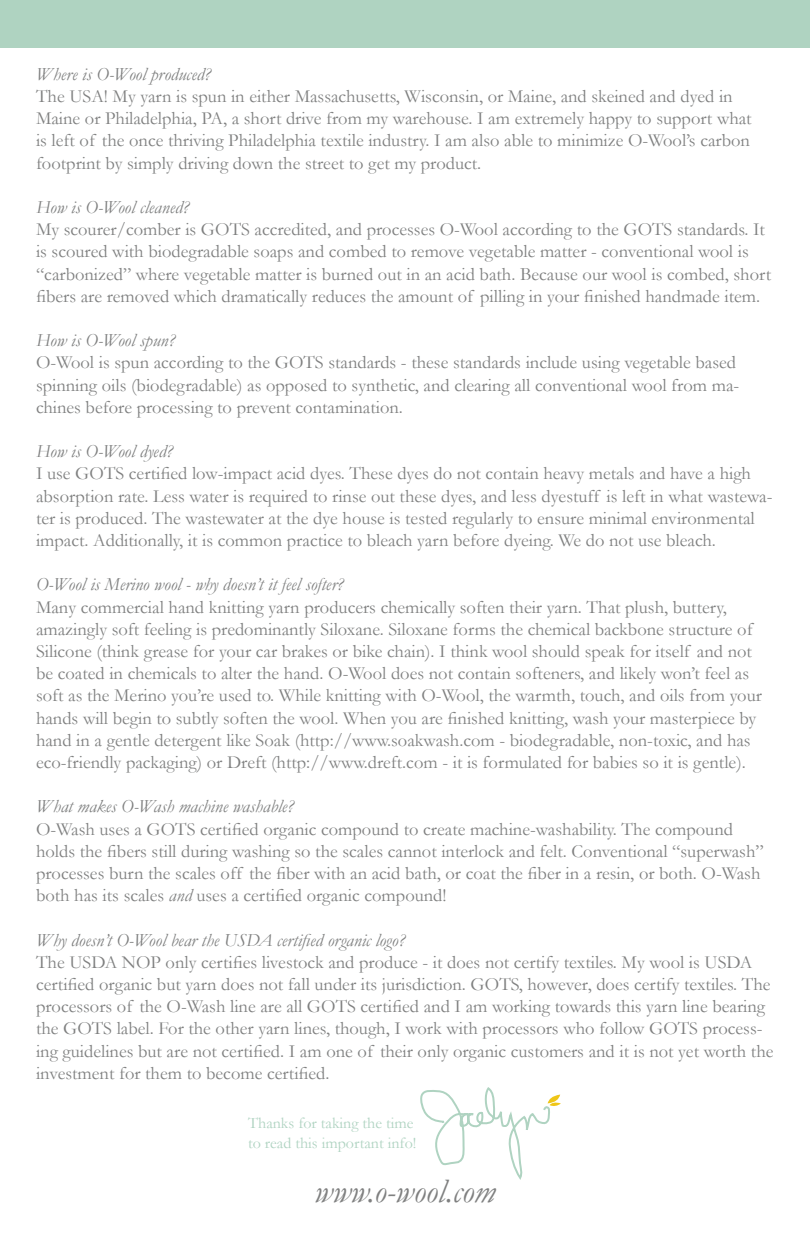
<style>
.page{position:relative;width:810px;height:1242px;background:#fff}
.page>*{position:absolute;margin:0;border:0;box-sizing:border-box;transform-origin:0 0}
.t1{font:italic 34px "Garamond";color:#7f8080}
.t2{font:18.4px/22.2px "Garamond";color:#7f8080}
.t3{font:italic 18.4px "Garamond";color:#7f8080}
.t4{font:16px/19.2px "Garamond";color:#afd3c1}
.s1{font-style:italic}
</style>
<div class="page">
<div style="left:0;top:0;width:810px;height:48px;background:#afd3c1"></div>
<svg style="left:420px;top:1087px;width:141px;height:93px"></svg>
<p class="t3" style="left:36px;top:63px;width:177px">Where is O-Wool produced?</p>
<p class="t2" style="left:36px;top:85px;width:717px">The USA! My yarn is spun in either Massachusetts, Wisconsin, or Maine, and skeined and dyed in Maine or Philadelphia, PA, a short drive from my warehouse. I am extremely happy to support what is left of the once thriving Philadelphia textile industry. I am also able to minimize O-Wool’s carbon footprint by simply driving down the street to get my product.</p>
<p class="t3" style="left:36px;top:196px;width:155px">How is O-Wool cleaned?</p>
<p class="t2" style="left:36px;top:218px;width:737px">My scourer/comber is GOTS accredited, and processes O-Wool according to the GOTS standards. It is scoured with biodegradable soaps and combed to remove vegetable matter - conventional wool is “carbonized” where vegetable matter is burned out in an acid bath. Because our wool is combed, short fibers are removed which dramatically reduces the amount of pilling in your finished handmade item.</p>
<p class="t3" style="left:36px;top:329px;width:141px">How is O-Wool spun?</p>
<p class="t2" style="left:36px;top:351px;width:705px">O-Wool is spun according to the GOTS standards - these standards include using vegetable based spinning oils (biodegradable) as opposed to synthetic, and clearing all conventional wool from ma&shy;chines before processing to prevent contamination.</p>
<p class="t3" style="left:36px;top:440px;width:138px">How is O-Wool dyed?</p>
<p class="t2" style="left:36px;top:462px;width:738px">I use GOTS certified low-impact acid dyes. These dyes do not contain heavy metals and have a high absorption rate. Less water is required to rinse out these dyes, and less dyestuff is left in what wastewa&shy;ter is produced. The wastewater at the dye house is tested regularly to ensure minimal environmental impact. Additionally, it is common practice to bleach yarn before dyeing. We do not use bleach.</p>
<p class="t3" style="left:36px;top:574px;width:309px">O-Wool is Merino wool - why doesn’t it feel softer?</p>
<p class="t2" style="left:36px;top:596px;width:727px">Many commercial hand knitting yarn producers chemically soften their yarn. That plush, buttery, amazingly soft feeling is predominantly Siloxane. Siloxane forms the chemical backbone structure of Silicone (think grease for your car brakes or bike chain). I think wool should speak for itself and not be coated in chemicals to alter the hand. O-Wool does not contain softeners, and likely won’t feel as soft as the Merino you’re used to. While knitting with O-Wool, the warmth, touch, and oils from your hands will begin to subtly soften the wool. When you are finished knitting, wash your masterpiece by hand in a gentle detergent like Soak (http://www.soakwash.com - biodegradable, non-toxic, and has eco-friendly packaging) or Dreft (http://www.dreft.com - it is formulated for babies so it is gentle).</p>
<p class="t3" style="left:36px;top:796px;width:259px">What makes O-Wash machine washable?</p>
<p class="t2" style="left:36px;top:818px;width:729px">O-Wash uses a GOTS certified organic compound to create machine-washability. The compound holds the fibers still during washing so the scales cannot interlock and felt. Conventional “superwash” processes burn the scales off the fiber with an acid bath, or coat the fiber in a resin, or both. O-Wash both has its scales <span class="s1">and</span> uses a certified organic compound!</p>
<p class="t3" style="left:36px;top:929px;width:371px">Why doesn’t O-Wool bear the USDA certified organic logo?</p>
<p class="t2" style="left:36px;top:951px;width:739px">The USDA NOP only certifies livestock and produce - it does not certify textiles. My wool is USDA certified organic but yarn does not fall under its jurisdiction. GOTS, however, does certify textiles. The processors of the O-Wash line are all GOTS certified and I am working towards this yarn line bearing the GOTS label. For the other yarn lines, though, I work with processors who follow GOTS process&shy;ing guidelines but are not certified. I am one of their only organic customers and it is not yet worth the investment for them to become certified.</p>
<p class="t4" style="left:248px;top:1114px;width:170px">Thanks for taking the time to read this important info!</p>
<p class="t1" style="left:315px;top:1171px;width:182px">www.o-wool.com</p>
</div>
